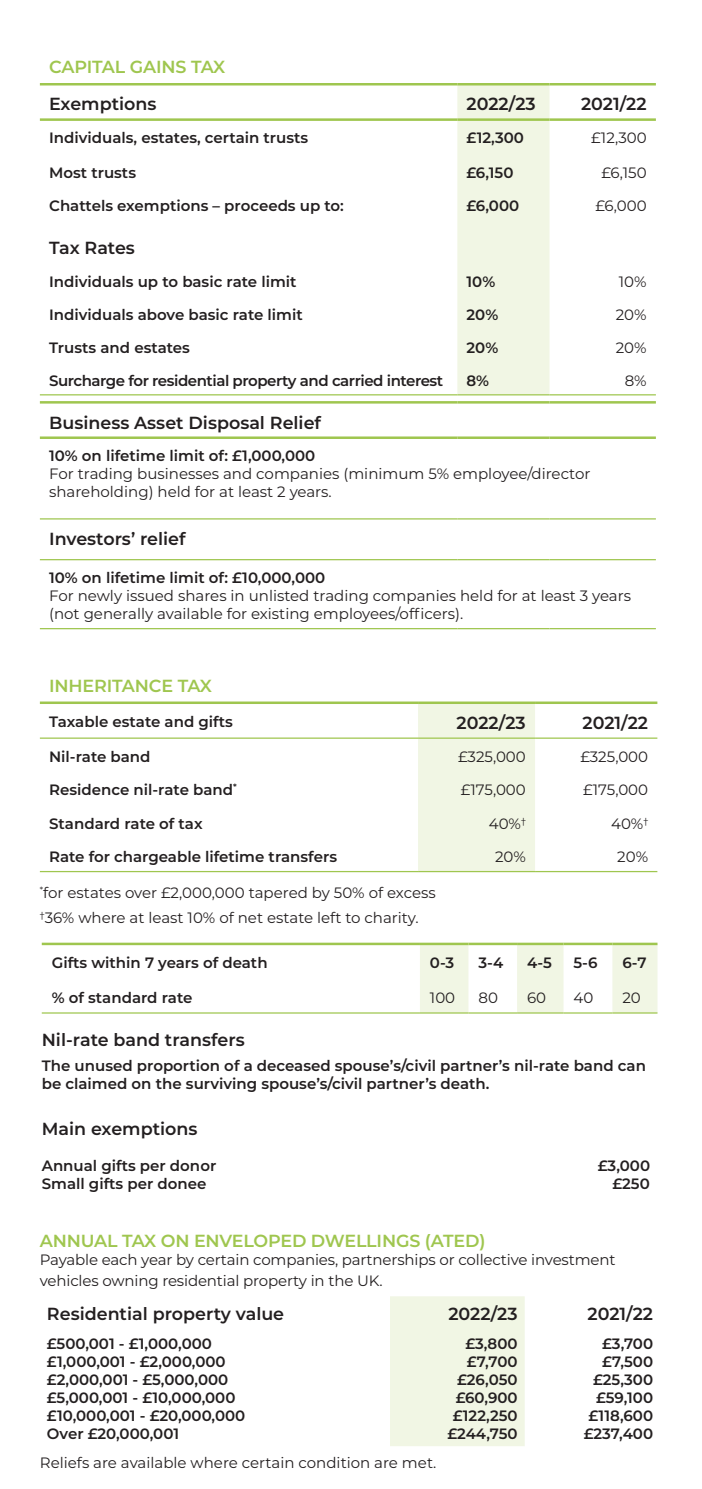
<style>
.page{position:relative;width:702px;height:1489px;background:#fff}
.page>*{position:absolute;margin:0;border:0;box-sizing:border-box;transform-origin:0 0}
.t1{font:600 17.5px "Montserrat";color:#231f20}
.t2{font:600 17.5px "Montserrat";letter-spacing:-.01em;color:#9fc64f}
.t3{font:600 15px/18px "Montserrat";color:#231f20}
.t4{font:15px/18px "Montserrat";color:#231f20}
.t5{font:600 15px "Montserrat";letter-spacing:-.03em;color:#231f20}
</style>
<div class="page">
<div style="left:418px;top:704px;width:117px;height:166px;background:#f1f6e4"></div>
<hr style="left:40px;top:701px;width:378px;height:3px;background:#9fc64f">
<hr style="left:418px;top:701px;width:117px;height:3px;background:#9fc64f">
<hr style="left:535px;top:701px;width:122px;height:3px;background:#9fc64f">
<hr style="left:40px;top:737px;width:378px;height:1px;background:#9fc64f">
<hr style="left:418px;top:737px;width:117px;height:1px;background:#9fc64f">
<hr style="left:535px;top:737px;width:122px;height:1px;background:#9fc64f">
<hr style="left:40px;top:870px;width:378px;height:2px;background:#9fc64f">
<hr style="left:418px;top:870px;width:117px;height:2px;background:#9fc64f">
<hr style="left:535px;top:870px;width:122px;height:2px;background:#9fc64f">
<svg style="left:420px;top:945px;width:237px;height:67px"></svg>
<hr style="left:42px;top:942px;width:378px;height:3px;background:#9fc64f">
<hr style="left:420px;top:942px;width:48px;height:3px;background:#9fc64f">
<hr style="left:468px;top:942px;width:49px;height:3px;background:#9fc64f">
<hr style="left:517px;top:942px;width:46px;height:3px;background:#9fc64f">
<hr style="left:563px;top:942px;width:49px;height:3px;background:#9fc64f">
<hr style="left:612px;top:942px;width:45px;height:3px;background:#9fc64f">
<hr style="left:42px;top:1012px;width:378px;height:1px;background:#9fc64f">
<hr style="left:420px;top:1012px;width:48px;height:1px;background:#9fc64f">
<hr style="left:468px;top:1012px;width:49px;height:1px;background:#9fc64f">
<hr style="left:517px;top:1012px;width:46px;height:1px;background:#9fc64f">
<hr style="left:563px;top:1012px;width:49px;height:1px;background:#9fc64f">
<hr style="left:612px;top:1012px;width:45px;height:1px;background:#9fc64f">
<div style="left:390px;top:1296px;width:134px;height:149px;background:#f1f6e4"></div>
<div style="left:457px;top:85px;width:92px;height:309px;background:#f1f6e4"></div>
<hr style="left:40px;top:83px;width:417px;height:2px;background:#9fc64f">
<hr style="left:457px;top:83px;width:92px;height:2px;background:#9fc64f">
<hr style="left:549px;top:83px;width:107px;height:2px;background:#9fc64f">
<hr style="left:40px;top:118px;width:417px;height:3px;background:#9fc64f">
<hr style="left:457px;top:118px;width:92px;height:3px;background:#9fc64f">
<hr style="left:549px;top:118px;width:107px;height:3px;background:#9fc64f">
<hr style="left:40px;top:394px;width:417px;height:1px;background:#9fc64f">
<hr style="left:457px;top:394px;width:92px;height:1px;background:#9fc64f">
<hr style="left:549px;top:394px;width:107px;height:1px;background:#9fc64f">
<hr style="left:40px;top:401px;width:417px;height:2px;background:#9fc64f">
<hr style="left:457px;top:401px;width:92px;height:2px;background:#9fc64f">
<hr style="left:549px;top:401px;width:107px;height:2px;background:#9fc64f">
<hr style="left:40px;top:436px;width:417px;height:3px;background:#9fc64f">
<hr style="left:457px;top:436px;width:92px;height:3px;background:#9fc64f">
<hr style="left:549px;top:436px;width:107px;height:3px;background:#9fc64f">
<hr style="left:40px;top:518px;width:417px;height:1px;background:#9fc64f">
<hr style="left:457px;top:518px;width:92px;height:1px;background:#9fc64f">
<hr style="left:549px;top:518px;width:107px;height:1px;background:#9fc64f">
<hr style="left:40px;top:559px;width:417px;height:1px;background:#9fc64f">
<hr style="left:457px;top:559px;width:92px;height:1px;background:#9fc64f">
<hr style="left:549px;top:559px;width:107px;height:1px;background:#9fc64f">
<hr style="left:40px;top:628px;width:417px;height:1px;background:#9fc64f">
<hr style="left:457px;top:628px;width:92px;height:1px;background:#9fc64f">
<hr style="left:549px;top:628px;width:107px;height:1px;background:#9fc64f">
<p class="t2" style="left:49px;top:54px;width:177px">CAPITAL GAINS TAX</p>
<p class="t1" style="left:49px;top:92px;width:109px">Exemptions</p>
<p class="t1" style="left:466px;top:92px;width:71px">2022/23</p>
<p class="t1" style="left:581px;top:92px;width:67px">2021/22</p>
<p class="t3" style="left:49px;top:128px;width:261px">Individuals, estates, certain trusts</p>
<p class="t3" style="left:466px;top:128px;width:59px">£12,300</p>
<p class="t4" style="left:591px;top:128px;width:57px">£12,300</p>
<p class="t3" style="left:49px;top:163px;width:88px">Most trusts</p>
<p class="t3" style="left:466px;top:163px;width:48px">£6,150</p>
<p class="t4" style="left:601px;top:163px;width:47px">£6,150</p>
<p class="t3" style="left:49px;top:196px;width:296px">Chattels exemptions – proceeds up to:</p>
<p class="t3" style="left:466px;top:196px;width:54px">£6,000</p>
<p class="t4" style="left:595px;top:196px;width:53px">£6,000</p>
<p class="t1" style="left:49px;top:235px;width:87px">Tax Rates</p>
<p class="t3" style="left:49px;top:272px;width:249px">Individuals up to basic rate limit</p>
<p class="t3" style="left:466px;top:272px;width:30px">10%</p>
<p class="t4" style="left:619px;top:272px;width:29px">10%</p>
<p class="t3" style="left:49px;top:305px;width:255px">Individuals above basic rate limit</p>
<p class="t3" style="left:466px;top:305px;width:33px">20%</p>
<p class="t4" style="left:615px;top:305px;width:32px">20%</p>
<p class="t3" style="left:49px;top:337px;width:142px">Trusts and estates</p>
<p class="t3" style="left:466px;top:337px;width:33px">20%</p>
<p class="t4" style="left:615px;top:338px;width:32px">20%</p>
<p class="t5" style="left:49px;top:369px;width:395px">Surcharge for residential property and carried interest</p>
<p class="t3" style="left:466px;top:370px;width:24px">8%</p>
<p class="t4" style="left:624px;top:371px;width:23px">8%</p>
<p class="t1" style="left:49px;top:410px;width:273px">Business Asset Disposal Relief</p>
<p class="t3" style="left:49px;top:446px;width:268px">10% on lifetime limit of: £1,000,000</p>
<p class="t4" style="left:49px;top:464px;width:543px">For trading businesses and companies (minimum 5% employee/director shareholding) held for at least 2 years.</p>
<p class="t1" style="left:49px;top:526px;width:138px">Investors’ relief</p>
<p class="t3" style="left:49px;top:568px;width:278px">10% on lifetime limit of: £10,000,000</p>
<p class="t4" style="left:49px;top:586px;width:583px">For newly issued shares in unlisted trading companies held for at least 3 years (not generally available for existing employees/officers).</p>
<p class="t2" style="left:49px;top:673px;width:164px">INHERITANCE TAX</p>
<p class="t3" style="left:49px;top:711px;width:185px">Taxable estate and gifts</p>
<p class="t1" style="left:456px;top:710px;width:71px">2022/23</p>
<p class="t1" style="left:582px;top:710px;width:67px">2021/22</p>
<p class="t3" style="left:49px;top:746px;width:103px">Nil-rate band</p>
<p class="t4" style="left:458px;top:747px;width:69px">£325,000</p>
<p class="t4" style="left:580px;top:747px;width:69px">£325,000</p>
<p class="t3" style="left:49px;top:779px;width:189px">Residence nil-rate band<sup>*</sup></p>
<p class="t4" style="left:460px;top:780px;width:67px">£175,000</p>
<p class="t4" style="left:583px;top:780px;width:67px">£175,000</p>
<p class="t3" style="left:49px;top:814px;width:155px">Standard rate of tax</p>
<p class="t4" style="left:488px;top:814px;width:39px">40%<sup>†</sup></p>
<p class="t4" style="left:611px;top:814px;width:39px">40%<sup>†</sup></p>
<p class="t3" style="left:49px;top:847px;width:289px">Rate for chargeable lifetime transfers</p>
<p class="t4" style="left:495px;top:847px;width:32px">20%</p>
<p class="t4" style="left:617px;top:847px;width:32px">20%</p>
<p class="t4" style="left:40px;top:883px;width:397px"><sup>*</sup>for estates over £2,000,000 tapered by 50% of excess</p>
<p class="t4" style="left:40px;top:908px;width:380px"><sup>†</sup>36% where at least 10% of net estate left to charity.</p>
<p class="t3" style="left:52px;top:953px;width:217px">Gifts within 7 years of death</p>
<p class="t3" style="left:430px;top:953px;width:26px">0-3</p>
<p class="t3" style="left:478px;top:953px;width:26px">3-4</p>
<p class="t3" style="left:527px;top:953px;width:26px">4-5</p>
<p class="t3" style="left:573px;top:953px;width:26px">5-6</p>
<p class="t3" style="left:622px;top:953px;width:26px">6-7</p>
<p class="t3" style="left:52px;top:987px;width:142px">% of standard rate</p>
<p class="t4" style="left:430px;top:988px;width:27px">100</p>
<p class="t4" style="left:478px;top:988px;width:21px">80</p>
<p class="t4" style="left:527px;top:988px;width:21px">60</p>
<p class="t4" style="left:573px;top:988px;width:21px">40</p>
<p class="t4" style="left:622px;top:988px;width:20px">20</p>
<p class="t1" style="left:42px;top:1026px;width:204px">Nil-rate band transfers</p>
<p class="t3" style="left:42px;top:1055px;width:605px">The unused proportion of a deceased spouse’s/civil partner’s nil-rate band can be claimed on the surviving spouse’s/civil partner’s death.</p>
<p class="t1" style="left:42px;top:1116px;width:157px">Main exemptions</p>
<p class="t3" style="left:42px;top:1155px;width:176px">Annual gifts per donor</p>
<p class="t3" style="left:598px;top:1155px;width:54px">£3,000</p>
<p class="t3" style="left:42px;top:1173px;width:166px">Small gifts per donee</p>
<p class="t3" style="left:612px;top:1173px;width:39px">£250</p>
<p class="t2" style="left:40px;top:1228px;width:447px">ANNUAL TAX ON ENVELOPED DWELLINGS (ATED)</p>
<p class="t4" style="left:40px;top:1248px;width:577px;line-height:21px">Payable each year by certain companies, partnerships or collective investment vehicles owning residential property in the UK.</p>
<p class="t1" style="left:47px;top:1301px;width:239px">Residential property value</p>
<p class="t1" style="left:448px;top:1301px;width:71px">2022/23</p>
<p class="t1" style="left:587px;top:1301px;width:67px">2021/22</p>
<p class="t3" style="left:47px;top:1333px;width:166px">£500,001 - £1,000,000</p>
<p class="t3" style="left:47px;top:1351px;width:180px">£1,000,001 - £2,000,000</p>
<p class="t3" style="left:47px;top:1369px;width:183px">£2,000,001 - £5,000,000</p>
<p class="t3" style="left:47px;top:1387px;width:190px">£5,000,001 - £10,000,000</p>
<p class="t3" style="left:47px;top:1405px;width:200px">£10,000,001 - £20,000,000</p>
<p class="t3" style="left:47px;top:1423px;width:134px">Over £20,000,001</p>
<p class="t3" style="left:465px;top:1333px;width:54px">£3,800</p>
<p class="t3" style="left:467px;top:1351px;width:52px">£7,700</p>
<p class="t3" style="left:457px;top:1369px;width:62px">£26,050</p>
<p class="t3" style="left:455px;top:1387px;width:63px">£60,900</p>
<p class="t3" style="left:453px;top:1405px;width:66px">£122,250</p>
<p class="t3" style="left:447px;top:1423px;width:72px">£244,750</p>
<p class="t3" style="left:602px;top:1333px;width:52px">£3,700</p>
<p class="t3" style="left:602px;top:1351px;width:52px">£7,500</p>
<p class="t3" style="left:593px;top:1369px;width:61px">£25,300</p>
<p class="t3" style="left:596px;top:1387px;width:58px">£59,100</p>
<p class="t3" style="left:588px;top:1405px;width:66px">£118,600</p>
<p class="t3" style="left:583px;top:1423px;width:71px">£237,400</p>
<p class="t4" style="left:40px;top:1452px;width:398px">Reliefs are available where certain condition are met.</p>
</div>
